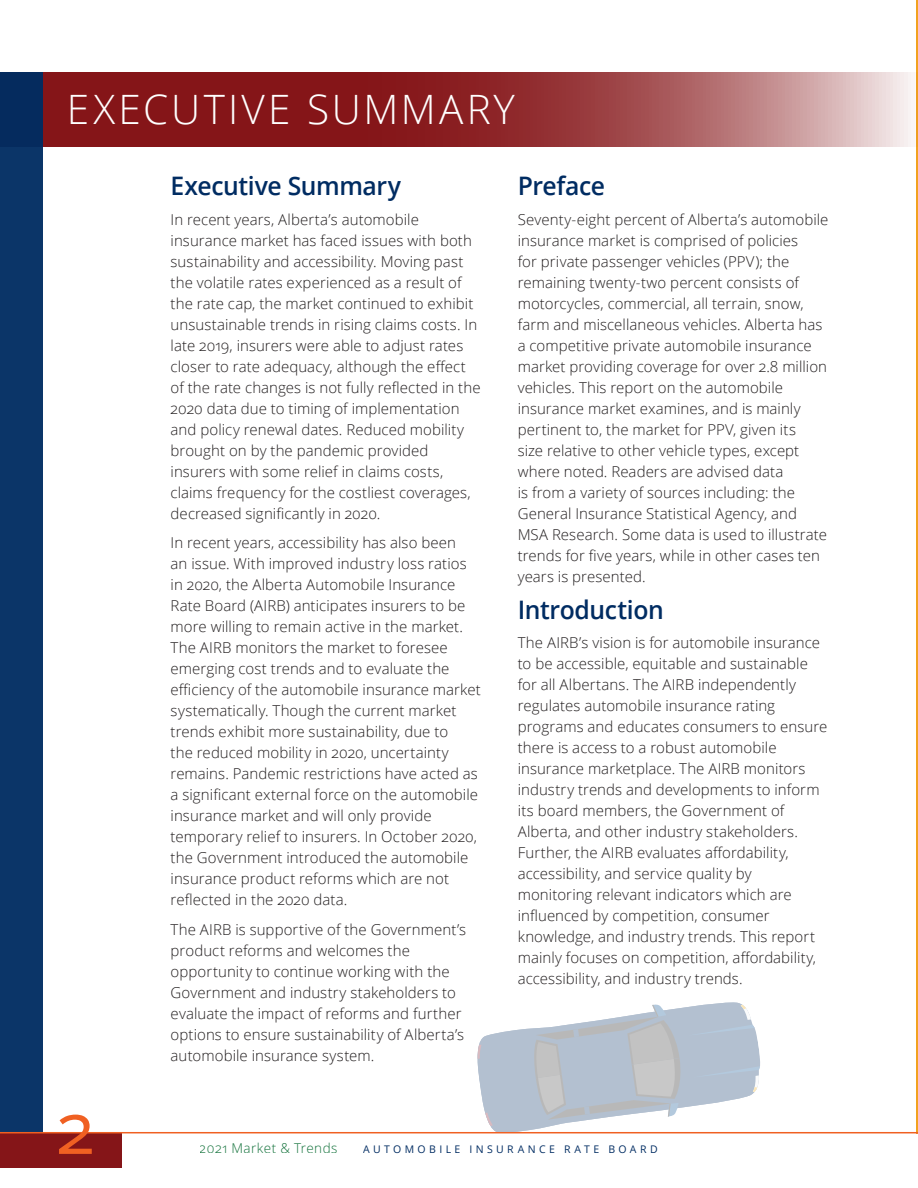
<style>
.page{position:relative;width:918px;height:1188px;background:#fff}
.page>*{position:absolute;margin:0;border:0;box-sizing:border-box;transform-origin:0 0}
.t1{font:72px "Open Sans";color:#f06022}
.top_head{font:300 40.5px "Open Sans";letter-spacing:.08em;color:#fff}
.main_text_2{font:600 25.5px "Open Sans";letter-spacing:-.015em;color:#002c62}
._2nd_heads{font:600 25.5px "Open Sans";letter-spacing:-.015em;color:#002c62}
.main_text_2-2{font:300 15px/21px "Open Sans";letter-spacing:.005em;color:#231f20}
.t2{font:300 13.5px "Open Sans";letter-spacing:.035em;color:#13723b}
.t3{font:10.5px "Open Sans";letter-spacing:.325em;color:#002c62}
</style>
<div class="page">
<hr style="left:917px;top:0;width:1px;height:1134px;background:#f2a21e">
<svg style="left:43px;top:72px;width:874px;height:75px;background:#9d4547"></svg>
<svg style="left:477px;top:1002px;width:283px;height:130px"></svg>
<div style="left:0;top:72px;width:43px;height:1061px;background:#0b3568"></div>
<div style="left:0;top:1133px;width:122px;height:34px;background:#851518"></div>
<hr style="left:0;top:1132px;width:918px;height:1px;background:#f06022">
<p class="top_head" style="left:67px;top:81px;width:450px">EXECUTIVE SUMMARY</p>
<h1 class="t1" style="left:56px;top:1078px;width:40px">2</h1>
<p class="_2nd_heads" style="left:171px;top:168px;width:232px">Executive Summary</p>
<p class="main_text_2-2" style="left:171px;top:208px;width:312px">In recent years, Alberta’s automobile insurance market has faced issues with both sustainability and accessibility. Moving past the volatile rates experienced as a result of the rate cap, the market continued to exhibit unsustainable trends in rising claims costs. In late 2019, insurers were able to adjust rates closer to rate adequacy, although the effect of the rate changes is not fully reflected in the 2020 data due to timing of implementation and policy renewal dates. Reduced mobility brought on by the pandemic provided insurers with some relief in claims costs, claims frequency for the costliest coverages, decreased significantly in 2020.</p>
<p class="main_text_2-2" style="left:171px;top:532px;width:312px">In recent years, accessibility has also been<br>an issue. With improved industry loss ratios in 2020, the Alberta Automobile Insurance Rate Board (AIRB) anticipates insurers to be more willing to remain active in the market.<br>The AIRB monitors the market to foresee emerging cost trends and to evaluate the efficiency of the automobile insurance market systematically. Though the current market trends exhibit more sustainability, due to<br>the reduced mobility in 2020, uncertainty remains. Pandemic restrictions have acted as a significant external force on the automobile insurance market and will only provide temporary relief to insurers. In October 2020, the Government introduced the automobile insurance product reforms which are not reflected in the 2020 data.</p>
<p class="main_text_2-2" style="left:171px;top:918px;width:297px">The AIRB is supportive of the Government’s product reforms and welcomes the opportunity to continue working with the Government and industry stakeholders to evaluate the impact of reforms and further options to ensure sustainability of Alberta’s automobile insurance system.</p>
<p class="main_text_2" style="left:518px;top:168px;width:89px">Preface</p>
<p class="main_text_2-2" style="left:518px;top:208px;width:312px">Seventy-eight percent of Alberta’s automobile insurance market is comprised of policies<br>for private passenger vehicles (PPV); the remaining twenty-two percent consists of motorcycles, commercial, all terrain, snow, farm and miscellaneous vehicles. Alberta has a competitive private automobile insurance market providing coverage for over 2.8 million vehicles. This report on the automobile insurance market examines, and is mainly pertinent to, the market for PPV, given its<br>size relative to other vehicle types, except where noted. Readers are advised data<br>is from a variety of sources including: the General Insurance Statistical Agency, and MSA Research. Some data is used to illustrate trends for five years, while in other cases ten years is presented.</p>
<p class="main_text_2" style="left:518px;top:592px;width:148px">Introduction</p>
<p class="main_text_2-2" style="left:518px;top:632px;width:311px">The AIRB’s vision is for automobile insurance to be accessible, equitable and sustainable for all Albertans. The AIRB independently regulates automobile insurance rating programs and educates consumers to ensure there is access to a robust automobile insurance marketplace. The AIRB monitors industry trends and developments to inform its board members, the Government of Alberta, and other industry stakeholders.<br>Further, the AIRB evaluates affordability, accessibility, and service quality by monitoring relevant indicators which are influenced by competition, consumer knowledge, and industry trends. This report mainly focuses on competition, affordability, accessibility, and industry trends.</p>
<p class="t2" style="left:200px;top:1139px;width:139px">2021 Market &amp; Trends</p>
<p class="t3" style="left:363px;top:1142px;width:296px">AUTOMOBILE INSURANCE RATE BOARD</p>
</div>
